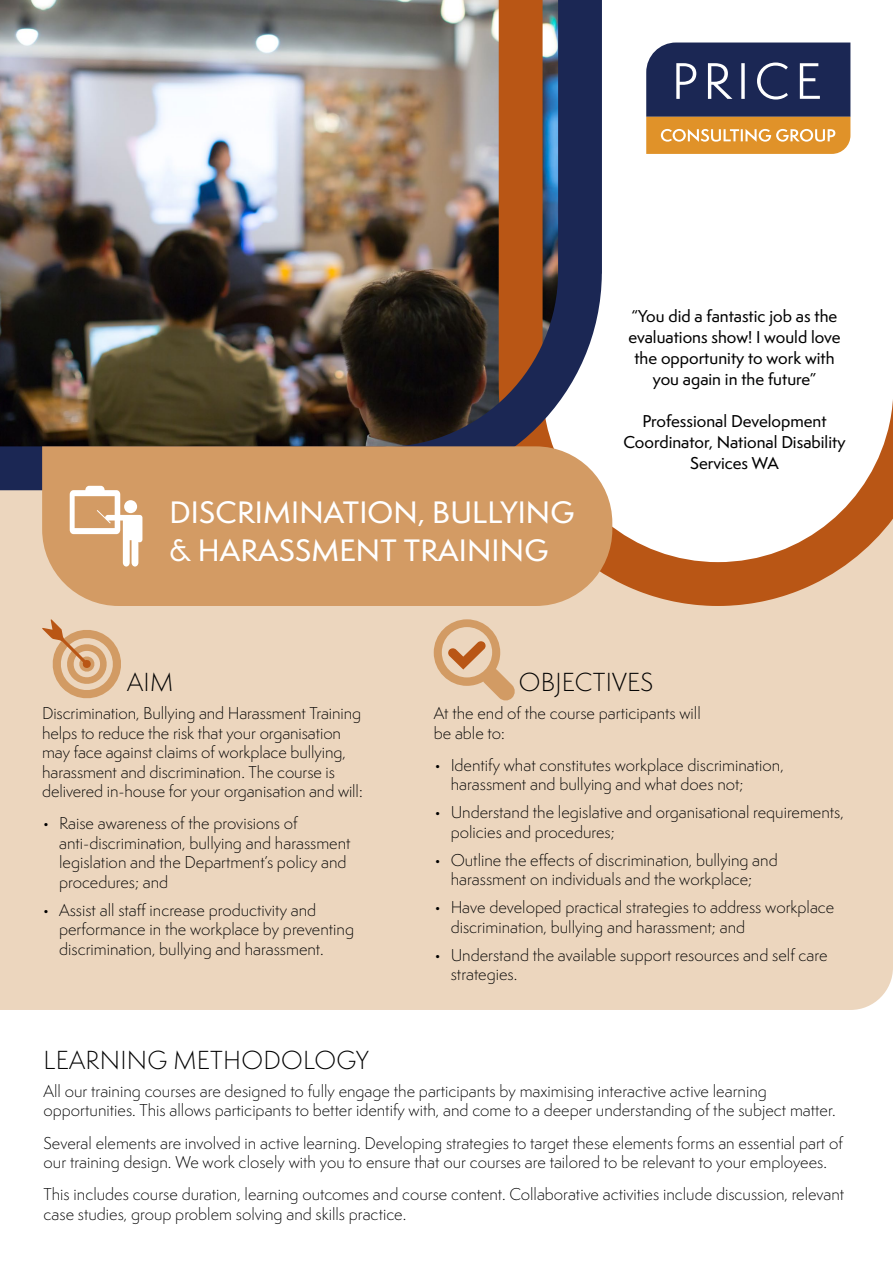
<style>
.page{position:relative;width:893px;height:1263px;background:#fff}
.page>*{position:absolute;margin:0;border:0;box-sizing:border-box;transform-origin:0 0}
.price_H1{font:500 28.5px/37.5px "Semplicita Pro";letter-spacing:.005em;color:#fff}
.price_H2_copy{font:300 24px "Semplicita Pro";letter-spacing:.01em;color:#000}
.price_body{font:300 15.75px/19.5px "Semplicita Pro";color:#000}
.price_body-2{font:500 15.75px/21px "Semplicita Pro";color:#000;text-align:center}
</style>
<div class="page">
<div style="left:0;top:606px;width:893px;height:404px;background:#ecd6be"></div>
<svg style="left:612px;top:42px;width:281px;height:564px"></svg>
<svg style="left:42px;top:666px;width:82px;height:36px;background:#e1bf9b"></svg>
<svg style="left:434px;top:666px;width:82px;height:35px;background:#e2bf9c"></svg>
<img style="left:0;top:0;width:602px;height:666px">
<div style="left:42px;top:446px;width:570px;height:160px;background:#d39b64"></div>
<svg style="left:70px;top:486px;width:72px;height:80px"></svg>
<h1 class="price_H1" style="left:169px;top:494px;width:406px">DISCRIMINATION, BULLYING &amp; HARASSMENT TRAINING</h1>
<p class="price_body-2" style="left:628px;top:305px;width:214px">“You did a fantastic job as the evaluations show! I would love the opportunity to work with you again in the future”</p>
<p class="price_body-2" style="left:623px;top:410px;width:223px">Professional Development<br>Coordinator, National Disability<br>Services WA</p>
<h2 class="price_H2_copy" style="left:127px;top:666px;width:47px">AIM</h2>
<p class="price_body" style="left:42px;top:703px;width:322px">Discrimination, Bullying and Harassment Training helps to reduce the risk that your organisation may face against claims of workplace bullying, harassment and discrimination. The course is delivered in-house for your organisation and will:</p>
<p class="price_body" style="left:59px;top:814px;width:293px;text-indent:-17px">• Raise awareness of the provisions of anti-discrimination, bullying and harassment legislation and the Department’s policy and procedures; and</p>
<p class="price_body" style="left:59px;top:900px;width:296px;text-indent:-17px">• Assist all staff increase productivity and performance in the workplace by preventing discrimination, bullying and harassment.</p>
<h2 class="price_H2_copy" style="left:519px;top:666px;width:136px">OBJECTIVES</h2>
<p class="price_body" style="left:434px;top:703px;width:269px">At the end of the course participants will be able to:</p>
<p class="price_body" style="left:451px;top:755px;width:335px;text-indent:-17px">• Identify what constitutes workplace discrimination, harassment and bullying and what does not;</p>
<p class="price_body" style="left:451px;top:803px;width:395px;text-indent:-17px">• Understand the legislative and organisational requirements, policies and procedures;</p>
<p class="price_body" style="left:434px;top:850px;width:345px;text-align:center">• Outline the effects of discrimination, bullying and harassment on individuals and the workplace;</p>
<p class="price_body" style="left:451px;top:898px;width:385px;text-indent:-17px">• Have developed practical strategies to address workplace discrimination, bullying and harassment; and</p>
<p class="price_body" style="left:451px;top:945px;width:378px;text-indent:-17px">• Understand the available support resources and self care strategies.</p>
<h2 class="price_H2_copy" style="left:44px;top:1044px;width:327px">LEARNING METHODOLOGY</h2>
<p class="price_body" style="left:44px;top:1081px;width:794px">All our training courses are designed to fully engage the participants by maximising interactive active learning opportunities. This allows participants to better identify with, and come to a deeper understanding of the subject matter.</p>
<p class="price_body" style="left:44px;top:1133px;width:801px">Several elements are involved in active learning. Developing strategies to target these elements forms an essential part of our training design. We work closely with you to ensure that our courses are tailored to be relevant to your employees.</p>
<p class="price_body" style="left:44px;top:1185px;width:802px">This includes course duration, learning outcomes and course content. Collaborative activities include discussion, relevant case studies, group problem solving and skills practice.</p>
</div>
